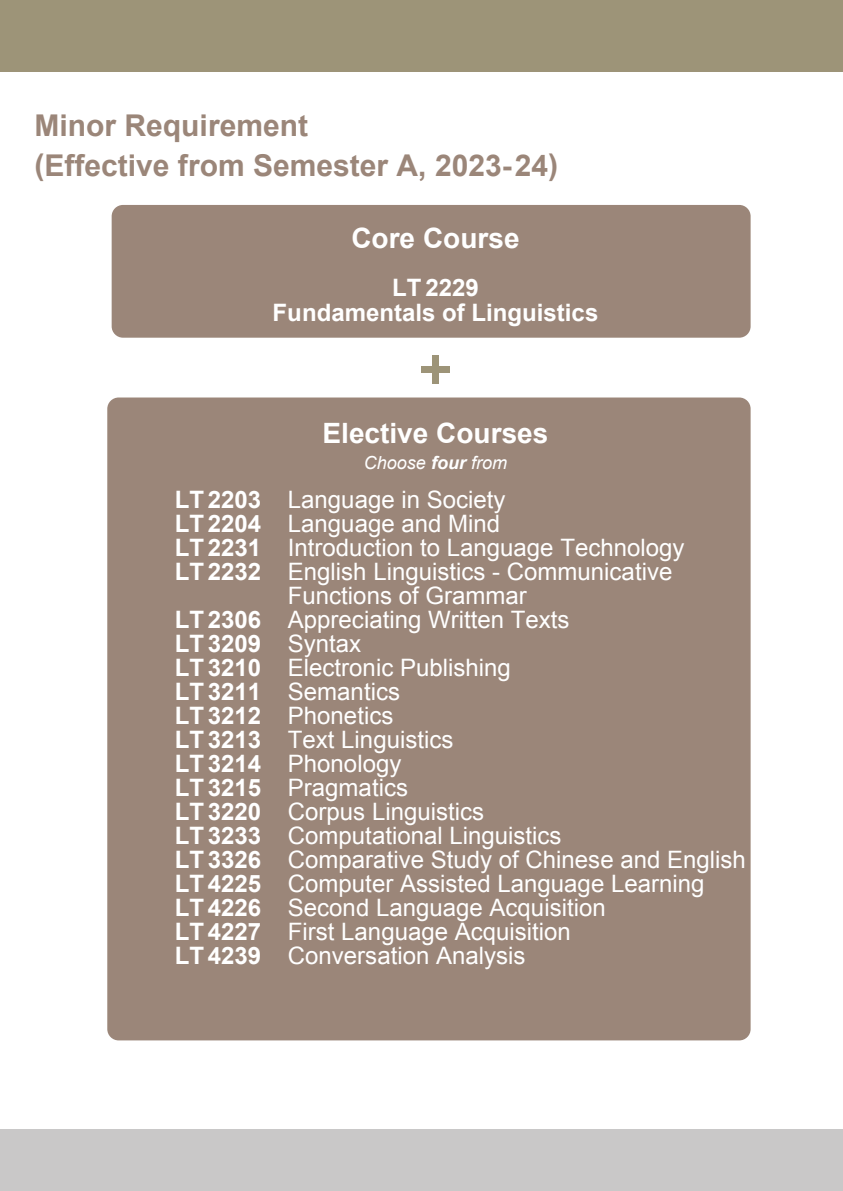
<style>
.page{position:relative;width:843px;height:1191px;background:#fff}
.page>*{position:absolute;margin:0;border:0;box-sizing:border-box;transform-origin:0 0}
.t1{font:700 30px/40px "Arial";color:#9b8679}
.t2{font:700 28px "Arial";color:#fff}
.t3{font:24px/24px "Arial";color:#fff}
.t4{font:700 24px/24px "Arial";color:#fff;text-align:justify}
.t5{font:italic 18px "Arial";color:#fff}
.s1{font-weight:700}
</style>
<div class="page">
<div style="left:0;top:1129px;width:842px;height:62px;background:#c9c8c8"></div>
<div style="left:0;top:0;width:842px;height:71px;background:#9d9478"></div>
<div style="left:112px;top:205px;width:638px;height:133px;background:#9b8679;border-radius:11px"></div>
<div style="left:421px;top:366px;width:28px;height:7px;background:#9d9478"></div>
<div style="left:432px;top:355px;width:6px;height:28px;background:#9d9478"></div>
<div style="left:107px;top:397px;width:643px;height:643px;background:#9b8679;border-radius:11px"></div>
<p class="t1" style="left:34px;top:106px;width:525px">Minor Requirement<br>(Effective from Semester A, 2023-24)</p>
<p class="t2" style="left:351px;top:220px;width:170px">Core Course</p>
<p class="t4" style="left:272px;top:277px;width:327px;text-align:center">LT 2229<br>Fundamentals of Linguistics</p>
<p class="t4" style="left:174px;top:488px;width:88px">LT 2203<br>LT 2204<br>LT 2231<br>LT 2232</p>
<p class="t4" style="left:174px;top:608px;width:88px">LT 2306<br>LT 3209<br>LT 3210<br>LT 3211<br>LT 3212<br>LT 3213<br>LT 3214<br>LT 3215<br>LT 3220<br>LT 3233<br>LT 3326<br>LT 4225<br>LT 4226<br>LT 4227<br>LT 4239</p>
<p class="t2" style="left:322px;top:415px;width:227px">Elective Courses</p>
<p class="t5" style="left:364px;top:451px;width:145px">Choose <span class="s1">four</span> from</p>
<p class="t3" style="left:288px;top:487px;width:459px">Language in Society<br>Language and Mind<br>Introduction to Language Technology<br>English Linguistics - Communicative<br>Functions of Grammar<br>Appreciating Written Texts<br>Syntax<br>Electronic Publishing<br>Semantics<br>Phonetics<br>Text Linguistics<br>Phonology<br>Pragmatics<br>Corpus Linguistics<br>Computational Linguistics<br>Comparative Study of Chinese and English<br>Computer Assisted Language Learning<br>Second Language Acquisition<br>First Language Acquisition<br>Conversation Analysis</p>
</div>
